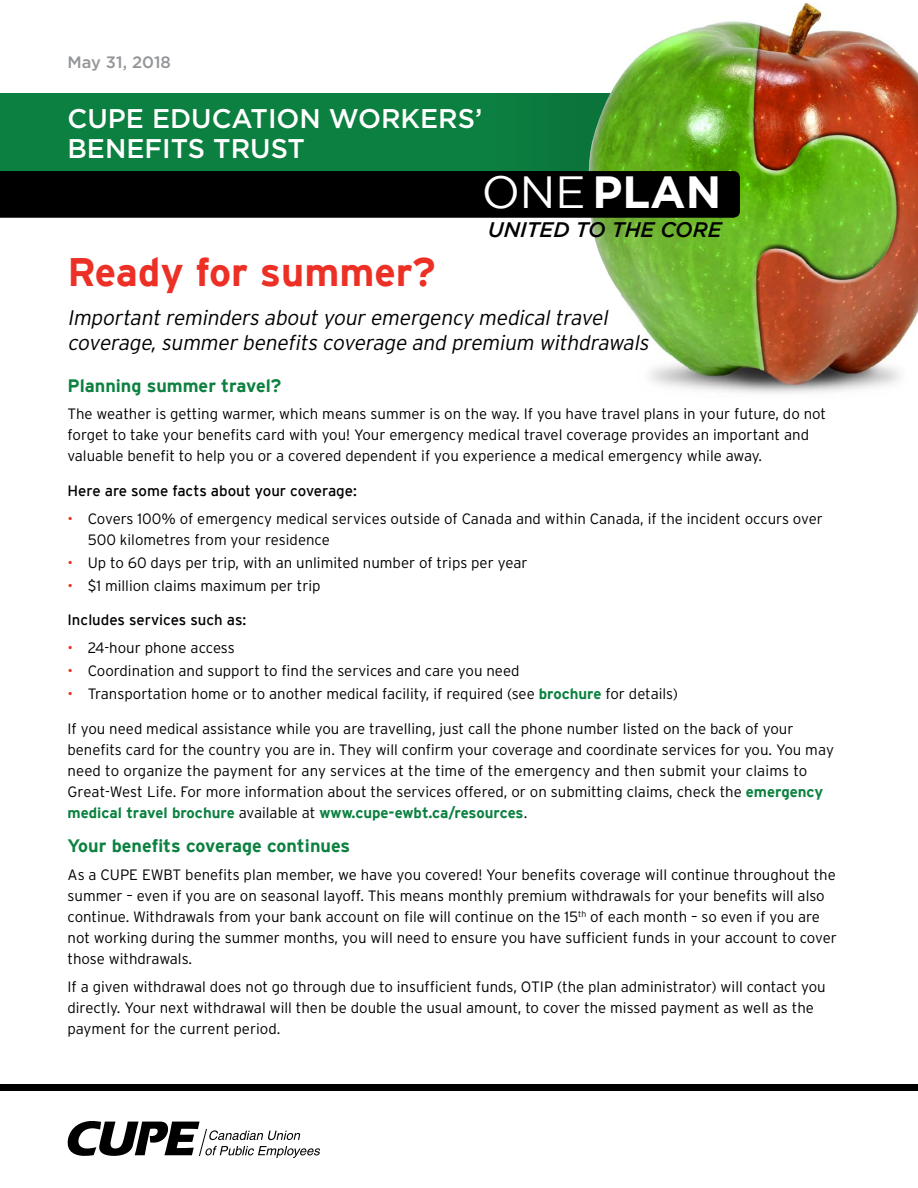
<style>
.page{position:relative;width:918px;height:1188px;background:#fff}
.page>*{position:absolute;margin:0;border:0;box-sizing:border-box;transform-origin:0 0}
.t1{font:700 45px "Gotham";color:#fff}
.t2{font:700 39.75px "Interstate";color:#ed3025}
.t3{font:500 27px/30px "Gotham";color:#fff}
.t4{font:italic 300 21px/25.2px "Interstate";color:#000}
.t5{font:italic 500 21px "Gotham";letter-spacing:-.005em;color:#000}
.t6{font:700 18px "Interstate";color:#0c8140}
.t7{font:500 16.5px "Gotham";color:#939598}
.t8{font:300 15px/21px "Interstate";color:#000}
.t9{font:15px "Interstate";color:#000}
.s1{font-weight:400}
.s2{color:#ed3025}
.s3{font-weight:700;color:#0c8140}
</style>
<div class="page">
<div style="left:0;top:94px;width:616px;height:79px;background:#0c8040"></div>
<img style="left:622px;top:2px;width:296px;height:391px">
<img style="left:587px;top:74px;width:87px;height:263px">
<div style="left:0;top:171px;width:740px;height:47px;background:#000"></div>
<svg style="left:68px;top:1121px;width:252px;height:37px"></svg>
<div style="left:0;top:1084px;width:918px;height:7px;background:#000"></div>
<p class="t7" style="left:68px;top:52px;width:105px">May 31, 2018</p>
<p class="t3" style="left:68px;top:103px;width:416px">CUPE EDUCATION WORKERS’<br>BENEFITS TRUST</p>
<p class="t1" style="left:482px;top:167px;width:241px"><span class="s1">ONE</span> PLAN</p>
<p class="t5" style="left:488px;top:218px;width:235px">UNITED TO THE CORE</p>
<p class="t2" style="left:68px;top:250px;width:370px">Ready for summer?</p>
<p class="t4" style="left:68px;top:305px;width:587px">Importantreminders aboutyouremergency medicaltravel coverage,summerbenefits coverage and premium withdrawals</p>
<p class="t6" style="left:68px;top:375px;width:215px">Planning summer travel?</p>
<p class="t8" style="left:68px;top:403px;width:760px">The weather is getting warmer, which means summer is on the way. If you have travel plans in your future, do not forget to take your benefits card with you! Your emergency medical travel coverage provides an important and valuable benefit to help you or a covered dependent if you experience a medical emergency while away.</p>
<p class="t9" style="left:68px;top:482px;width:291px">Here are some facts about your coverage:</p>
<p class="t8" style="left:88px;top:508px;width:737px;text-indent:-20px"><span class="s2">•</span> Covers 100% of emergency medical services outside of Canada and within Canada, if the incident occurs over<br>500 kilometres from your residence</p>
<p class="t8" style="left:68px;top:552px;width:462px"><span class="s2">•</span> Up to 60 days per trip, with an unlimited number of trips per year</p>
<p class="t8" style="left:68px;top:575px;width:255px"><span class="s2">•</span> $1 million claims maximum per trip</p>
<p class="t9" style="left:68px;top:612px;width:180px">Includes services such as:</p>
<p class="t8" style="left:68px;top:637px;width:169px"><span class="s2">•</span> 24-hour phone access</p>
<p class="t8" style="left:68px;top:660px;width:454px"><span class="s2">•</span> Coordination and support to find the services and care you need</p>
<p class="t8" style="left:68px;top:684px;width:612px"><span class="s2">•</span> Transportation home or to another medical facility, if required (see <span class="s3">brochure</span> for details)</p>
<p class="t8" style="left:68px;top:718px;width:768px">If you need medical assistance while you are travelling, just call the phone number listed on the back of your benefits card for the country you are in. They will confirm your coverage and coordinate services for you. You may need to organize the payment for any services at the time of the emergency and then submit your claims to Great-West Life. For more information about the services offered, or on submitting claims, check the <span class="s3">emergency medical travel brochure</span> available at <span class="s3">www.cupe-ewbt.ca/resources</span>.</p>
<p class="t6" style="left:68px;top:836px;width:284px">Your benefits coverage continues</p>
<p class="t8" style="left:68px;top:864px;width:771px">As a CUPE EWBT benefits plan member, we have you covered! Your benefits coverage will continue throughout the summer – even if you are on seasonal layoff. This means monthly premium withdrawals for your benefits will also continue. Withdrawals from your bank account on file will continue on the 15<sup>th</sup> of each month – so even if you are not working during the summer months, you will need to ensure you have sufficient funds in your account to cover those withdrawals.</p>
<p class="t8" style="left:68px;top:976px;width:760px">If a given withdrawal does not go through due to insufficient funds, OTIP (the plan administrator) will contact you directly. Your next withdrawal will then be double the usual amount, to cover the missed payment as well as the payment for the current period.</p>
</div>
